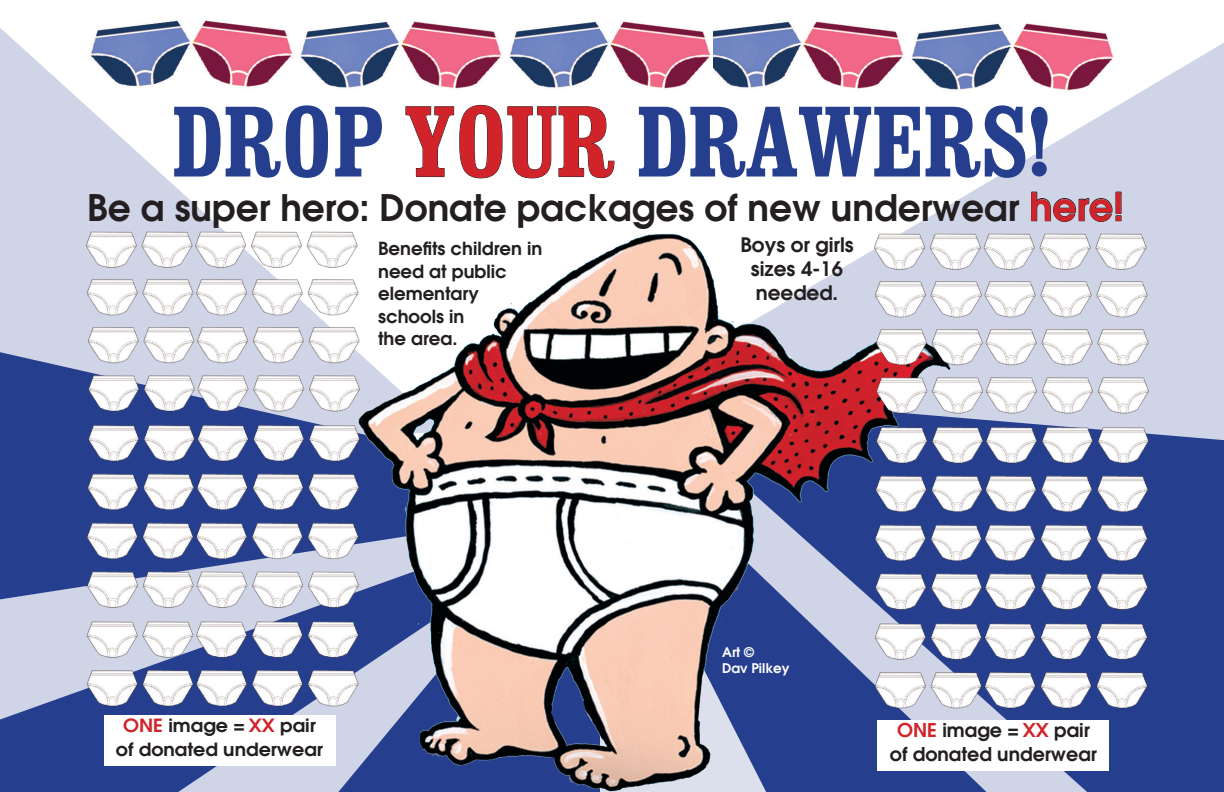
<style>
.page{position:relative;width:1224px;height:792px;background:#fff}
.page>*{position:absolute;margin:0;border:0;box-sizing:border-box;transform-origin:0 0}
.t1{font:700 condensed 100.4px "Clarendon";color:#253f8e}
.t2{font:600 36.6px "Avant Garde";color:#231f20}
.t3{font:600 20px/24px "Avant Garde";color:#231f20;text-align:center}
.t4{font:600 19px "Avant Garde";color:#231f20}
.t5{font:600 18.2px/22.4px "Avant Garde";color:#231f20}
.t6{font:600 18.2px "Avant Garde";color:#231f20;scale:1.04 1}
.t7{font:600 13.4px "Avant Garde";color:#fff}
.s1{color:#d1232a}
.s2{font-size:38.8px;color:#d1232a}
</style>
<div class="page">
<svg style="left:0;top:765px;width:308px;height:27px;background:#6073ad"></svg>
<svg style="left:0;top:599px;width:308px;height:166px;background:#8291be"></svg>
<div style="left:0;top:460px;width:85px;height:139px;background:#253f8e"></div>
<svg style="left:955px;top:466px;width:269px;height:326px;background:#334b95"></svg>
<svg style="left:955px;top:43px;width:269px;height:423px;fill:#cfd4e6"></svg>
<svg style="left:0;top:28px;width:220px;height:432px;fill:#cfd4e6"></svg>
<div style="left:878px;top:721px;width:231px;height:50px;background:#fff"></div>
<svg style="left:1031px;top:192px;width:90px;height:30px;background:#aeb1c0"></svg>
<div style="left:104px;top:716px;width:231px;height:50px;background:#fff"></div>
<img style="left:308px;top:104px;width:647px;height:688px">
<img style="left:87px;top:20px;width:104px;height:75px">
<img style="left:191px;top:20px;width:102px;height:76px">
<img style="left:713px;top:21px;width:89px;height:67px">
<img style="left:803px;top:21px;width:101px;height:68px">
<img style="left:509px;top:21px;width:100px;height:67px">
<img style="left:610px;top:21px;width:101px;height:68px">
<img style="left:300px;top:21px;width:100px;height:67px">
<img style="left:401px;top:21px;width:101px;height:68px">
<img style="left:911px;top:23px;width:102px;height:72px">
<img style="left:1013px;top:23px;width:102px;height:73px">
<img style="left:85px;top:227px;width:277px;height:481px">
<img style="left:873px;top:229px;width:277px;height:481px">
<p class="t1" style="left:172px;top:80px;width:881px">DROP <span class="s1">YOUR</span> DRAWERS!</p>
<p class="t2" style="left:87px;top:183px;width:1038px">Be a super hero: Donate packages of new underwear <span class="s2">here!</span></p>
<p class="t5" style="left:378px;top:237px;width:166px">Benefits children in need at public</p>
<p class="t5" style="left:378px;top:282px;width:102px">elementary</p>
<p class="t5" style="left:378px;top:305px;width:88px">schools in</p>
<p class="t5" style="left:378px;top:327px;width:81px">the area.</p>
<p class="t6" style="left:123px;top:713px;width:187px"><span class="s1">ONE</span> image = <span class="s1">XX</span> pair</p>
<p class="t6" style="left:116px;top:737px;width:201px">of donated underwear</p>
<p class="t3" style="left:740px;top:233px;width:115px">Boys or girls sizes 4-16 needed.</p>
<p class="t7" style="left:722px;top:643px;width:33px">Art ©</p>
<p class="t7" style="left:722px;top:659px;width:69px">Dav Pilkey</p>
<p class="t4" style="left:897px;top:717px;width:194px"><span class="s1">ONE</span> image = <span class="s1">XX</span> pair</p>
<p class="t4" style="left:890px;top:741px;width:209px">of donated underwear</p>
</div>
